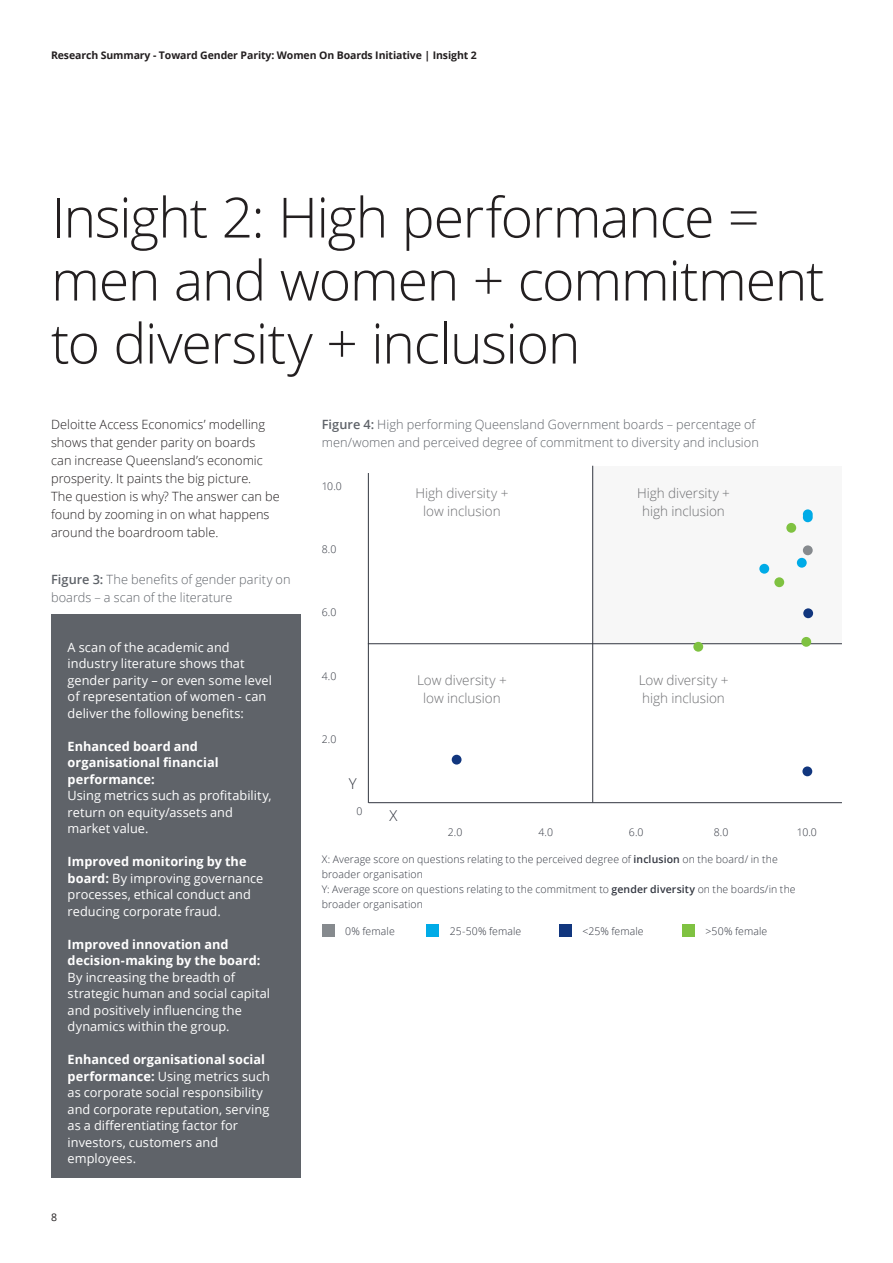
<style>
.page{position:relative;width:893px;height:1263px;background:#fff}
.page>*{position:absolute;margin:0;border:0;box-sizing:border-box;transform-origin:0 0}
.Introduction__14_18p{font:300 55.5px/63px "Open Sans";letter-spacing:-.025em;color:#231f20}
.Chart_key__8_5_12pt{font:300 15px "Open Sans";color:#323640}
.t1{font:300 13.5px/18px "Open Sans";color:#6c6d70;text-align:center}
.Body_copy__white_8_5{font:12.75px/16.5px "Open Sans";letter-spacing:.005em;color:#fff}
.Body_copy__8_5_12pt{font:300 12.75px/18px "Open Sans";letter-spacing:.005em;color:#231f20}
.Chart_key__8_5_12pt-2{font:300 12.75px/18px "Open Sans";letter-spacing:.005em;color:#5f6369}
.Body_copy__white_8_5-2{font:700 12.75px/16.5px "Open Sans";color:#fff}
.Chart_key__8_5_12pt-3{font:300 10.5px/15px "Open Sans";letter-spacing:.01em;color:#323640}
.Brochure_title___Lef{font:700 10.5px "Open Sans";letter-spacing:-.01em;color:#231f20}
.Folio_Left_pg__7_9_5{font:10.5px "Open Sans";color:#231f20}
.s1{font-weight:600}
.s2{font-weight:700}
</style>
<div class="page">
<div style="left:51px;top:614px;width:249px;height:564px;background:#5f6369"></div>
<div style="left:593px;top:466px;width:249px;height:177px;background:#f7f7f7"></div>
<hr style="left:592px;top:466px;width:1px;height:336px;background:#323640">
<hr style="left:368px;top:643px;width:474px;height:1px;background:#323640">
<hr style="left:369px;top:802px;width:473px;height:1px;background:#323640">
<hr style="left:368px;top:473px;width:1px;height:330px;background:#323640">
<div style="left:693px;top:642px;width:10px;height:10px;background:#7fc241;border-radius:50%"></div>
<div style="left:452px;top:755px;width:10px;height:9px;background:#11367e;border-radius:50%"></div>
<div style="left:802px;top:766px;width:10px;height:10px;background:#11367e;border-radius:50%"></div>
<div style="left:801px;top:637px;width:10px;height:10px;background:#7fc241;border-radius:50%"></div>
<div style="left:803px;top:608px;width:10px;height:10px;background:#11367e;border-radius:50%"></div>
<div style="left:774px;top:577px;width:10px;height:10px;background:#7fc241;border-radius:50%"></div>
<div style="left:759px;top:564px;width:10px;height:10px;background:#00abe7;border-radius:50%"></div>
<div style="left:797px;top:558px;width:10px;height:10px;background:#00abe7;border-radius:50%"></div>
<div style="left:803px;top:545px;width:10px;height:10px;background:#868a8e;border-radius:50%"></div>
<div style="left:803px;top:512px;width:10px;height:10px;background:#00abe7;border-radius:50%"></div>
<div style="left:803px;top:509px;width:10px;height:10px;background:#00abe7;border-radius:50%"></div>
<div style="left:786px;top:523px;width:10px;height:10px;background:#7fc241;border-radius:50%"></div>
<div style="left:322px;top:924px;width:13px;height:13px;background:#868a8e"></div>
<div style="left:559px;top:924px;width:13px;height:13px;background:#11367e"></div>
<div style="left:426px;top:924px;width:13px;height:13px;background:#00abe7"></div>
<div style="left:682px;top:924px;width:13px;height:13px;background:#7fc241"></div>
<p class="Brochure_title___Lef" style="left:51px;top:48px;width:427px">Research Summary - Toward Gender Parity: Women On Boards Initiative | Insight 2</p>
<p class="Introduction__14_18p" style="left:51px;top:184px;width:775px">Insight 2: High performance = men and women + commitment to diversity + inclusion</p>
<p class="Body_copy__8_5_12pt" style="left:51px;top:415px;width:230px">Deloitte Access Economics’ modelling shows that gender parity on boards<br>can increase Queensland’s economic prosperity. It paints the big picture.<br>The question is why? The answer can be found by zooming in on what happens around the boardroom table.</p>
<p class="Chart_key__8_5_12pt-2" style="left:51px;top:570px;width:241px"><span class="s1">Figure 3:</span> The benefits of gender parity on boards – a scan of the literature</p>
<p class="Body_copy__white_8_5" style="left:68px;top:638px;width:206px">A scan of the academic and industry literature shows that gender parity – or even some level of representation of women - can deliver the following benefits:</p>
<p class="Body_copy__white_8_5-2" style="left:68px;top:737px;width:152px">Enhanced board and organisational financial performance:</p>
<p class="Body_copy__white_8_5" style="left:68px;top:787px;width:205px">Using metrics such as profitability, return on equity/assets and market value.</p>
<p class="Body_copy__white_8_5" style="left:68px;top:853px;width:197px"><span class="s2">Improved monitoring by the board:</span> By improving governance processes, ethical conduct and reducing corporate fraud.</p>
<p class="Body_copy__white_8_5" style="left:68px;top:935px;width:204px"><span class="s2">Improved innovation and decision-making by the board:<br></span>By increasing the breadth of strategic human and social capital and positively influencing the dynamics within the group.</p>
<p class="Body_copy__white_8_5" style="left:68px;top:1051px;width:204px"><span class="s2">Enhanced organisational social performance:</span> Using metrics such as corporate social responsibility and corporate reputation, serving as a differentiating factor for investors, customers and employees.</p>
<p class="Folio_Left_pg__7_9_5" style="left:51px;top:1210px;width:8px">8</p>
<p class="Chart_key__8_5_12pt-2" style="left:322px;top:415px;width:439px"><span class="s1">Figure 4:</span> High performing Queensland Government boards – percentage of men/women and perceived degree of commitment to diversity and inclusion</p>
<p class="t1" style="left:415px;top:484px;width:95px">High diversity + low inclusion</p>
<p class="t1" style="left:637px;top:484px;width:95px">High diversity + high inclusion</p>
<p class="Chart_key__8_5_12pt-3" style="left:322px;top:478px;width:22px">10.0</p>
<p class="Chart_key__8_5_12pt-3" style="left:322px;top:541px;width:16px">8.0</p>
<p class="Chart_key__8_5_12pt-3" style="left:322px;top:605px;width:16px">6.0</p>
<p class="Chart_key__8_5_12pt-3" style="left:322px;top:668px;width:16px">4.0</p>
<p class="Chart_key__8_5_12pt-3" style="left:322px;top:732px;width:16px">2.0</p>
<p class="Chart_key__8_5_12pt" style="left:349px;top:773px;width:9px">Y</p>
<p class="Chart_key__8_5_12pt-3" style="left:357px;top:803px;width:7px">0</p>
<p class="t1" style="left:417px;top:671px;width:91px">Low diversity + low inclusion</p>
<p class="t1" style="left:639px;top:671px;width:91px;text-align:left">Low diversity + high inclusion</p>
<p class="Chart_key__8_5_12pt-3" style="left:448px;top:824px;width:16px">2.0</p>
<p class="Chart_key__8_5_12pt-3" style="left:538px;top:824px;width:16px">4.0</p>
<p class="Chart_key__8_5_12pt-3" style="left:629px;top:824px;width:16px">6.0</p>
<p class="Chart_key__8_5_12pt-3" style="left:714px;top:824px;width:16px">8.0</p>
<p class="Chart_key__8_5_12pt-3" style="left:797px;top:824px;width:22px">10.0</p>
<p class="Chart_key__8_5_12pt-3" style="left:322px;top:852px;width:457px">X: Average score on questions relating to the perceived degree of <span class="s1">inclusion</span> on the board/ in the broader organisation</p>
<p class="Chart_key__8_5_12pt-3" style="left:322px;top:882px;width:475px">Y: Average score on questions relating to the commitment to <span class="s1">gender diversity</span> on the boards/in the broader organisation</p>
<p class="Chart_key__8_5_12pt-3" style="left:345px;top:923px;width:51px">0% female</p>
<p class="Chart_key__8_5_12pt-3" style="left:450px;top:923px;width:73px">25-50% female</p>
<p class="Chart_key__8_5_12pt-3" style="left:582px;top:923px;width:63px">&lt;25% female</p>
<p class="Chart_key__8_5_12pt-3" style="left:706px;top:923px;width:63px">&gt;50% female</p>
</div>
